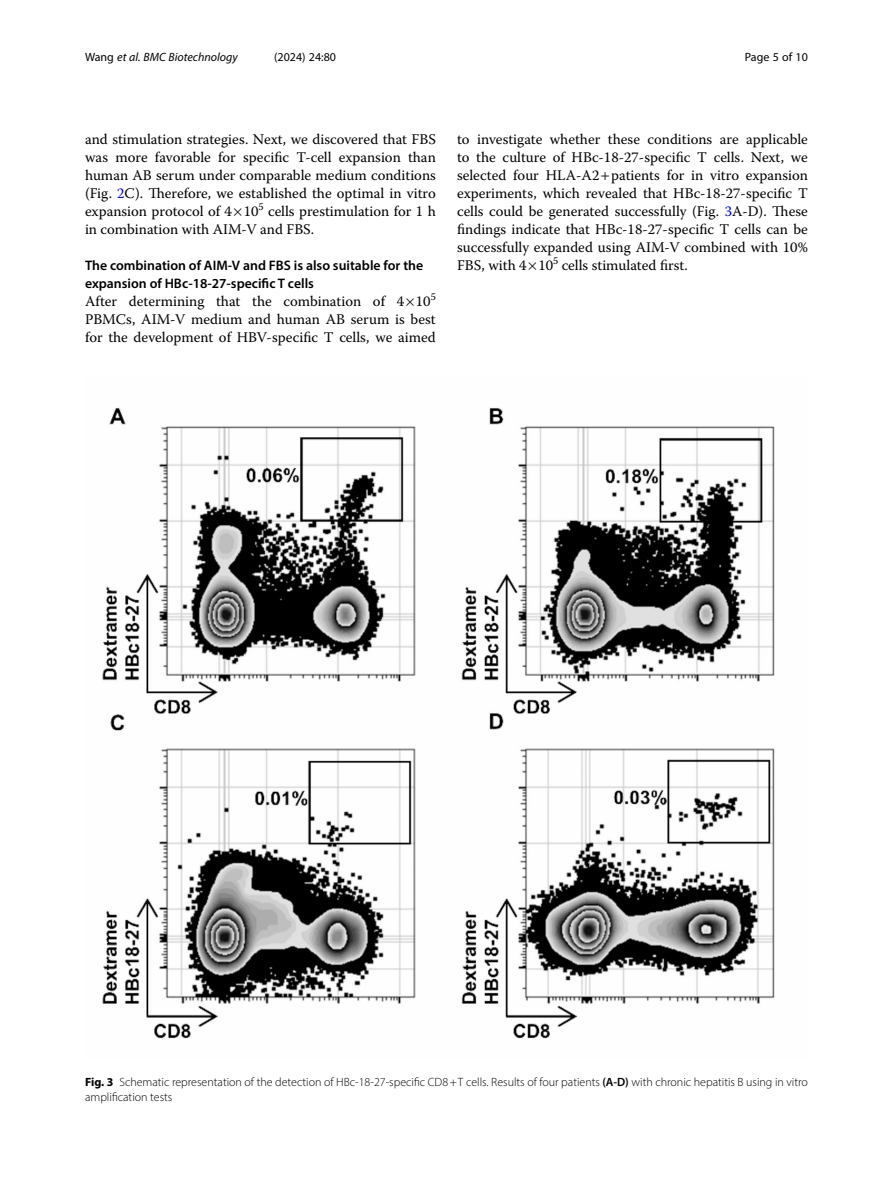
<style>
.page{position:relative;width:893px;height:1191px;background:#fff}
.page>*{position:absolute;margin:0;border:0;box-sizing:border-box;transform-origin:0 0}
.Body_Text{font:14.7px/18px "Warnock Pro";color:#000;text-align:justify}
.Head_2{font:600 13.8px/18px "Myriad Pro";color:#000}
.Figure_Caption{font:300 12px/15px "Myriad Pro";color:#000}
.t1{font:italic 12px "Myriad Pro";color:#000}
.t2{font:12px "Myriad Pro";color:#000}
.s1{font-style:normal}
.s2{color:#00f}
.s3{font-weight:700}
.s4{font-weight:600}
</style>
<div class="page">
<img style="left:102px;top:407px;width:673px;height:632px">
<p class="t1" style="left:85px;top:50px;width:154px"><span class="s1">Wang</span> et al. BMC Biotechnology</p>
<p class="t2" style="left:274px;top:50px;width:63px">(2024) 24:80</p>
<p class="t2" style="left:745px;top:50px;width:65px">Page 5 of 10</p>
<p class="Body_Text" style="left:85px;top:130px;width:352px">and stimulation strategies. Next, we discovered that FBS was more favorable for specific T-cell expansion than human AB serum under comparable medium conditions (Fig. <span class="s2">2</span>C). Therefore, we established the optimal in vitro expansion protocol of 4 10<sup>5</sup> cells prestimulation for 1 h in combination with AIM-V and FBS.</p>
<p class="Head_2" style="left:85px;top:256px;width:340px">The combination of AIM-V and FBS is also suitable for the expansion of HBc-18-27-specific T cells</p>
<p class="Body_Text" style="left:85px;top:292px;width:352px">After determining that the combination of 4 10<sup>5<br></sup>PBMCs, AIM-V medium and human AB serum is best for the development of HBV-specific T cells, we aimed</p>
<p class="Body_Text" style="left:457px;top:130px;width:352px">to investigate whether these conditions are applicable to the culture of HBc-18-27-specific T cells. Next, we selected four HLA-A2 patients for in vitro expansion experiments, which revealed that HBc-18-27-specific T cells could be generated successfully (Fig. <span class="s2">3</span>A-D). These findings indicate that HBc-18-27-specific T cells can be successfully expanded using AIM-V combined with 10% FBS, with 4 10<sup>5</sup> cells stimulated first.</p>
<p class="Figure_Caption" style="left:85px;top:1074px;width:724px"><span class="s3">Fig. 3</span> Schematic representation of the detection of HBc-18-27-specific CD8+T cells. Results of four patients <span class="s4">(A-D)</span> with chronic hepatitis B using in vitro amplification tests</p>
</div>
